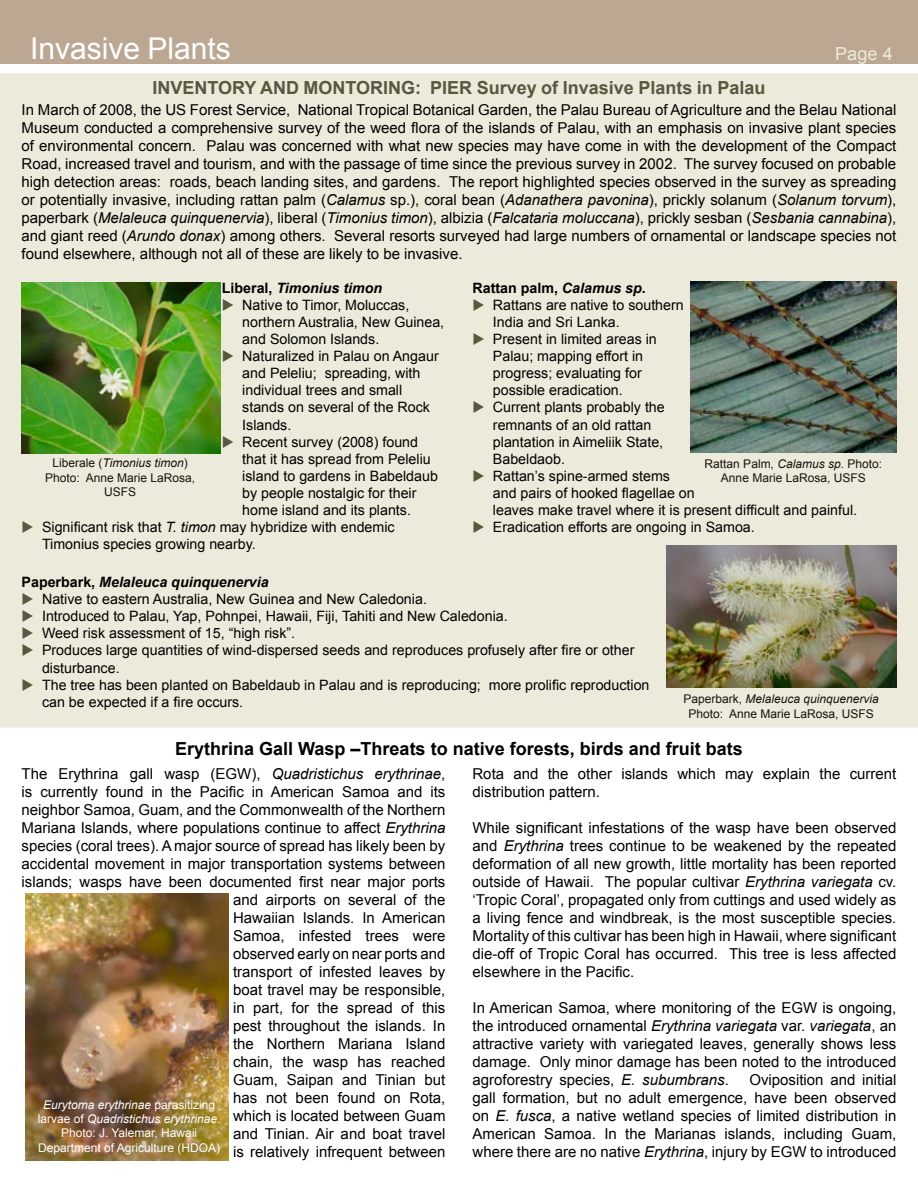
<style>
.page{position:relative;width:918px;height:1188px;background:#fff}
.page>*{position:absolute;margin:0;border:0;box-sizing:border-box;transform-origin:0 0}
.t1{font:30px "Arial";color:#fff}
.t2{font:700 18px "Arial";color:#000}
.t3{font:700 18px "Arial";color:#59573e}
.t4{font:18px "Arial";color:#eceada}
.t5{font:15px/18px "Arial";color:#000;text-align:justify}
.t6{font:14.25px/17.1px "Arial";color:#000}
.t7{font:italic 700 14.25px "Arial";color:#000}
.t8{font:700 14.25px "Arial";color:#000}
.t9{font:12px/14.4px "Arial";color:#1b130f;text-align:center}
.t10{font:12px/14.4px "Arial";color:#fff;text-align:center}
.s1{font-style:italic}
.s2{font-style:normal}
.s3{color:#59573e}
</style>
<div class="page">
<div style="left:0;top:0;width:918px;height:64px;background:#bca793"></div>
<div style="left:0;top:74px;width:918px;height:653px;background:#eceada"></div>
<img style="left:22px;top:282px;width:198px;height:172px">
<img style="left:690px;top:282px;width:206px;height:170px">
<img style="left:666px;top:546px;width:230px;height:142px">
<img style="left:26px;top:893px;width:203px;height:268px">
<h1 class="t1" style="left:30px;top:29px;width:202px">Invasive Plants</h1>
<p class="t4" style="left:835px;top:42px;width:59px">Page 4</p>
<p class="t3" style="left:153px;top:76px;width:614px">INVENTORY AND MONTORING: PIER Survey of Invasive Plants in Palau</p>
<p class="t5" style="left:22px;top:101px;width:876px">In March of 2008, the US Forest Service, National Tropical Botanical Garden, the Palau Bureau of Agriculture and the Belau National Museum conducted a comprehensive survey of the weed flora of the islands of Palau, with an emphasis on invasive plant species of environmental concern. Palau was concerned with what new species may have come in with the development of the Compact Road, increased travel and tourism, and with the passage of time since the previous survey in 2002. The survey focused on probable high detection areas: roads, beach landing sites, and gardens. The report highlighted species observed in the survey as spreading or potentially invasive, including rattan palm (<span class="s1">Calamus</span> sp.), coral bean (<span class="s1">Adanathera pavonina</span>), prickly solanum (<span class="s1">Solanum torvum</span>), paperbark (<span class="s1">Melaleuca quinquenervia</span>), liberal (<span class="s1">Timonius timon</span>), albizia (<span class="s1">Falcataria moluccana</span>), prickly sesban (<span class="s1">Sesbania cannabina</span>), and giant reed (<span class="s1">Arundo donax</span>) among others. Several resorts surveyed had large numbers of ornamental or landscape species not found elsewhere, although not all of these are likely to be invasive.</p>
<p class="t7" style="left:222px;top:278px;width:162px"><span class="s2">Liberal,</span> Timonius timon</p>
<p class="t6" style="left:242px;top:296px;width:203px;text-indent:-20px"><span class="s3">◆</span> Native to Timor, Moluccas, northern Australia, New Guinea, and Solomon Islands.</p>
<p class="t6" style="left:242px;top:348px;width:198px;text-indent:-20px"><span class="s3">◆</span> Naturalized in Palau on Angaur and Peleliu; spreading, with individual trees and small stands on several of the Rock<br>Islands.</p>
<p class="t6" style="left:242px;top:433px;width:197px;text-indent:-20px"><span class="s3">◆</span> Recent survey (2008) found that it has spread from Peleliu island to gardens in Babeldaub by people nostalgic for their home island and its plants.</p>
<p class="t6" style="left:42px;top:519px;width:354px;text-indent:-20px"><span class="s3">◆</span> Significant risk that <span class="s1">T. timon</span> may hybridize with endemic<br>Timonius species growing nearby.</p>
<p class="t8" style="left:472px;top:278px;width:175px">Rattan palm, <span class="s1">Calamus sp</span>.</p>
<p class="t6" style="left:493px;top:296px;width:192px;text-indent:-20px"><span class="s3">◆</span> Rattans are native to southern<br>India and Sri Lanka.</p>
<p class="t6" style="left:493px;top:331px;width:165px;text-indent:-20px"><span class="s3">◆</span> Present in limited areas in<br>Palau; mapping effort in progress; evaluating for possible eradication.</p>
<p class="t6" style="left:493px;top:399px;width:173px;text-indent:-20px"><span class="s3">◆</span> Current plants probably the remnants of an old rattan plantation in Aimeliik State,<br>Babeldaob.</p>
<p class="t6" style="left:493px;top:467px;width:366px;text-indent:-20px"><span class="s3">◆</span> Rattan’s spine-armed stems<br>and pairs of hooked flagellae on<br>leaves make travel where it is present difficult and painful.</p>
<p class="t6" style="left:472px;top:519px;width:284px"><span class="s3">◆</span> Eradication efforts are ongoing in Samoa.</p>
<p class="t9" style="left:45px;top:456px;width:152px">Liberale (<span class="s1">Timonius timon</span>)<br>Photo: Anne Marie LaRosa,<br>USFS</p>
<p class="t9" style="left:705px;top:457px;width:179px">Rattan Palm, <span class="s1">Calamus sp</span>. Photo:<br>Anne Marie LaRosa, USFS</p>
<p class="t7" style="left:22px;top:573px;width:249px"><span class="s2">Paperbark,</span> Melaleuca quinquenervia</p>
<p class="t6" style="left:22px;top:591px;width:407px"><span class="s3">◆</span> Native to eastern Australia, New Guinea and New Caledonia.</p>
<p class="t6" style="left:22px;top:608px;width:488px"><span class="s3">◆</span> Introduced to Palau, Yap, Pohnpei, Hawaii, Fiji, Tahiti and New Caledonia.</p>
<p class="t6" style="left:22px;top:625px;width:275px"><span class="s3">◆</span> Weed risk assessment of 15, “high risk”.</p>
<p class="t6" style="left:42px;top:642px;width:594px;text-indent:-20px"><span class="s3">◆</span> Produces large quantities of wind-dispersed seeds and reproduces profusely after fire or other disturbance.</p>
<p class="t6" style="left:42px;top:676px;width:609px;text-indent:-20px"><span class="s3">◆</span> The tree has been planted on Babeldaub in Palau and is reproducing; more prolific reproduction can be expected if a fire occurs.</p>
<p class="t9" style="left:684px;top:692px;width:197px">Paperbark, <span class="s1">Melaleuca quinquenervia<br></span>Photo: Anne Marie LaRosa, USFS</p>
<p class="t2" style="left:175px;top:737px;width:569px">Erythrina Gall Wasp –Threats to native forests, birds and fruit bats</p>
<p class="t5" style="left:22px;top:765px;width:425px;text-align:right">The Erythrina gall wasp (EGW), <span class="s1">Quadristichus erythrinae</span>, is currently found in the Pacific in American Samoa and its neighbor Samoa, Guam, and the Commonwealth of the Northern Mariana Islands, where populations continue to affect <span class="s1">Erythrina </span>species (coral trees). A major source of spread has likely been by accidental movement in major transportation systems between islands; wasps have been documented first near major ports and airports on several of the<br>Hawaiian Islands. In American<br>Samoa, infested trees were<br>observed early on near ports and<br>transport of infested leaves by<br>boat travel may be responsible,<br>in part, for the spread of this<br>pest throughout the islands. In<br>the Northern Mariana Island<br>chain, the wasp has reached<br>Guam, Saipan and Tinian but<br>has not been found on Rota,<br>which is located between Guam<br>and Tinian. Air and boat travel<br>is relatively infrequent between</p>
<p class="t5" style="left:472px;top:765px;width:425px">Rota and the other islands which may explain the current distribution pattern.</p>
<p class="t5" style="left:472px;top:819px;width:425px">While significant infestations of the wasp have been observed and <span class="s1">Erythrina</span> trees continue to be weakened by the repeated deformation of all new growth, little mortality has been reported outside of Hawaii. The popular cultivar <span class="s1">Erythrina variegata</span> cv. ‘Tropic Coral’, propagated only from cuttings and used widely as a living fence and windbreak, is the most susceptible species.<br>Mortality of this cultivar has been high in Hawaii, where significant die-off of Tropic Coral has occurred. This tree is less affected elsewhere in the Pacific.</p>
<p class="t5" style="left:472px;top:999px;width:425px">In American Samoa, where monitoring of the EGW is ongoing, the introduced ornamental <span class="s1">Erythrina variegata</span> var. <span class="s1">variegata</span>, an attractive variety with variegated leaves, generally shows less damage. Only minor damage has been noted to the introduced agroforestry species, <span class="s1">E. subumbrans</span>.</p>
<p class="t5" style="left:473px;top:1071px;width:425px;text-indent:277px">Oviposition and initial gall formation, but no adult emergence, have been observed on <span class="s1">E. fusca</span>, a native wetland species of limited distribution in American Samoa. In the Marianas islands, including Guam, where there are no native <span class="s1">Erythrina</span>, injury by EGW to introduced</p>
<p class="t10" style="left:38px;top:1097px;width:184px"><span class="s1">Eurytoma erythrinae</span> parasitizing larvae of <span class="s1">Quadristichus erythrinae.<br></span>Photo: J. Yalemar, Hawaii Department of Agriculture (HDOA)</p>
</div>
